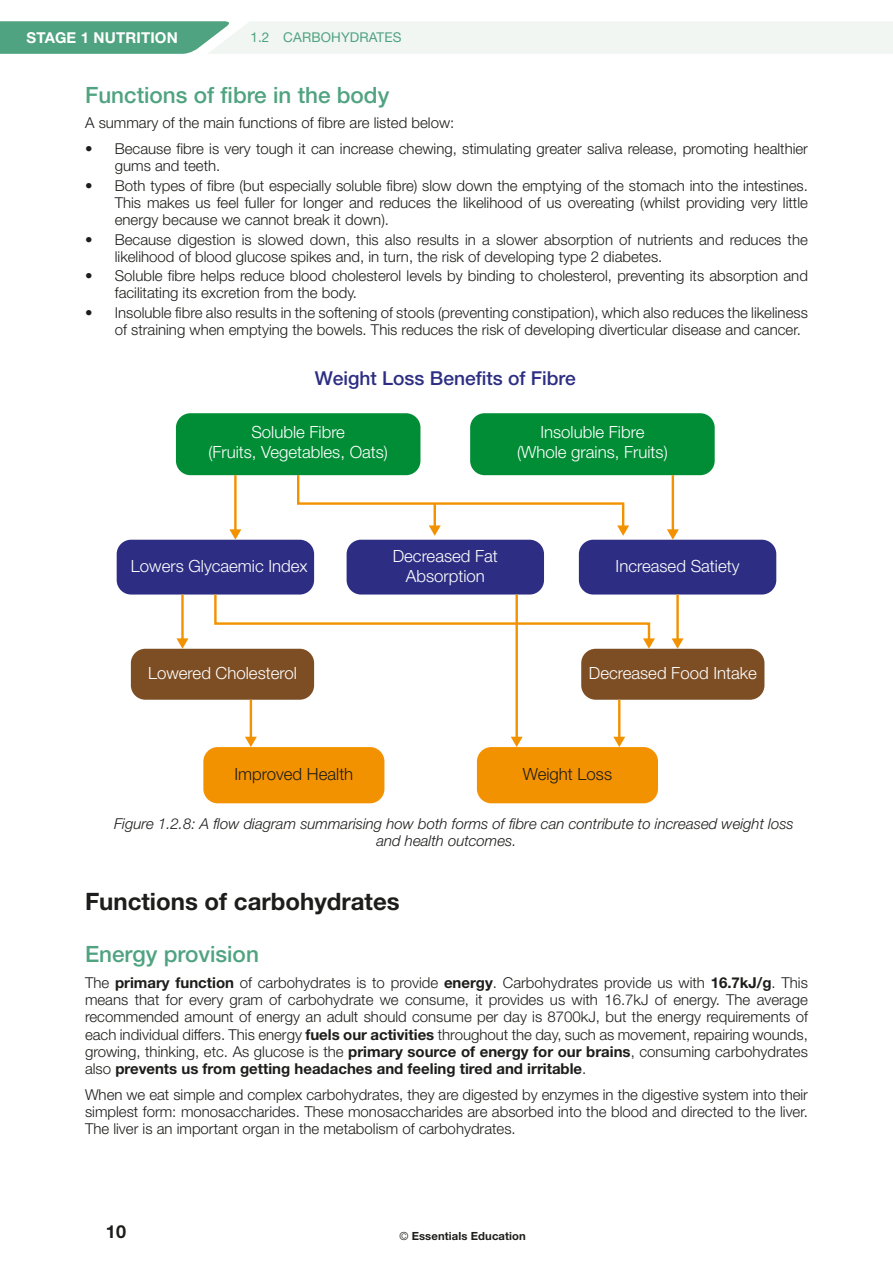
<style>
.page{position:relative;width:893px;height:1263px;background:#fff}
.page>*{position:absolute;margin:0;border:0;box-sizing:border-box;transform-origin:0 0}
.Heading_2{font:700 24px "Helvetica Neue";color:#1d1d1b}
.Heading_3{font:500 22.5px "Helvetica Neue";color:#50a381}
.t1{font:500 19.2px "Helvetica Neue";color:#2d2e83}
.t2{font:700 18px "Helvetica Neue";color:#1d1d1b}
.t3{font:300 16.8px/20.1px "Helvetica Neue";color:#fff;text-align:center}
.t4{font:300 16.8px "Helvetica Neue";color:#1d1d1b}
.Body_Copy{font:300 15px/17.2px "Helvetica Neue";color:#1d1d1b}
.t5{font:italic 300 15px/17.2px "Helvetica Neue";color:#1d1d1b}
.t6{font:700 15px "Helvetica Neue";letter-spacing:.01em;color:#fff}
.t7{font:13.5px "Helvetica Neue";letter-spacing:.01em;color:#50a381}
.t8{font:700 11.25px "Helvetica Neue";letter-spacing:.01em;color:#1d1d1b}
.s1{font-weight:700}
.s2{font-weight:300}
</style>
<div class="page">
<svg style="left:0;top:21px;width:893px;height:33px"></svg>
<div style="left:176px;top:413px;width:244px;height:62px;background:#008d36;border-radius:14px"></div>
<div style="left:470px;top:413px;width:245px;height:62px;background:#008d36;border-radius:14px"></div>
<div style="left:117px;top:540px;width:197px;height:54px;background:#2d2e83;border-radius:14px"></div>
<div style="left:347px;top:540px;width:197px;height:54px;background:#2d2e83;border-radius:14px"></div>
<div style="left:579px;top:540px;width:197px;height:54px;background:#2d2e83;border-radius:14px"></div>
<svg style="left:296px;top:473px;width:333px;height:63px"></svg>
<hr style="left:234px;top:475px;width:3px;height:56px;background:#f39200">
<svg style="left:229px;top:529px;width:12px;height:11px"></svg>
<hr style="left:672px;top:475px;width:2px;height:56px;background:#f39200">
<svg style="left:667px;top:529px;width:12px;height:11px"></svg>
<div style="left:131px;top:649px;width:183px;height:51px;background:#7d4e24;border-radius:14px"></div>
<div style="left:581px;top:649px;width:183px;height:51px;background:#7d4e24;border-radius:14px"></div>
<div style="left:203px;top:747px;width:181px;height:56px;background:#f39200;border-radius:14px"></div>
<div style="left:477px;top:747px;width:181px;height:56px;background:#f39200;border-radius:14px"></div>
<svg style="left:213px;top:592px;width:442px;height:57px"></svg>
<hr style="left:676px;top:594px;width:3px;height:46px;background:#f39200">
<svg style="left:672px;top:638px;width:12px;height:11px"></svg>
<hr style="left:181px;top:594px;width:3px;height:46px;background:#f39200">
<svg style="left:176px;top:638px;width:12px;height:11px"></svg>
<hr style="left:250px;top:700px;width:2px;height:38px;background:#f39200">
<svg style="left:245px;top:737px;width:12px;height:10px"></svg>
<hr style="left:515px;top:594px;width:3px;height:144px;background:#f39200">
<svg style="left:511px;top:737px;width:12px;height:10px"></svg>
<hr style="left:618px;top:700px;width:2px;height:38px;background:#f39200">
<svg style="left:613px;top:737px;width:12px;height:10px"></svg>
<p class="t6" style="left:27px;top:28px;width:153px">STAGE 1 NUTRITION</p>
<p class="t7" style="left:250px;top:29px;width:153px">1.2 CARBOHYDRATES</p>
<p class="Heading_3" style="left:85px;top:81px;width:306px">Functions of fibre in the body</p>
<p class="Body_Copy" style="left:85px;top:114px;width:371px">A summary of the main functions of fibre are listed below:</p>
<p class="Body_Copy" style="left:115px;top:140px;width:695px;text-indent:-30px">• Because fibre is very tough it can increase chewing, stimulating greater saliva release, promoting healthier gums and teeth.</p>
<p class="Body_Copy" style="left:115px;top:176px;width:695px;text-align:justify;text-indent:-30px">• Both types of fibre (but especially soluble fibre) slow down the emptying of the stomach into the intestines.<br>This makes us feel fuller for longer and reduces the likelihood of us overeating (whilst providing very little energy because we cannot break it down).</p>
<p class="Body_Copy" style="left:115px;top:230px;width:694px;text-indent:-30px">• Because digestion is slowed down, this also results in a slower absorption of nutrients and reduces the likelihood of blood glucose spikes and, in turn, the risk of developing type 2 diabetes.</p>
<p class="Body_Copy" style="left:115px;top:267px;width:695px;text-indent:-30px">• Soluble fibre helps reduce blood cholesterol levels by binding to cholesterol, preventing its absorption and facilitating its excretion from the body.</p>
<p class="Body_Copy" style="left:115px;top:304px;width:695px;text-indent:-30px">• Insoluble fibre also results in the softening of stools (preventing constipation), which also reduces the likeliness of straining when emptying the bowels. This reduces the risk of developing diverticular disease and cancer.</p>
<p class="t1" style="left:315px;top:366px;width:262px">Weight Loss Benefits of Fibre</p>
<p class="t3" style="left:208px;top:421px;width:181px">Soluble Fibre<br>(Fruits, Vegetables, Oats)</p>
<p class="t3" style="left:517px;top:421px;width:152px">Insoluble Fibre (Whole grains, Fruits)</p>
<p class="t3" style="left:393px;top:546px;width:107px">Decreased Fat<br>Absorption</p>
<p class="t3" style="left:131px;top:556px;width:178px">Lowers Glycaemic Index</p>
<p class="t3" style="left:616px;top:556px;width:125px">Increased Satiety</p>
<p class="t3" style="left:148px;top:663px;width:150px">Lowered Cholesterol</p>
<p class="t3" style="left:589px;top:663px;width:170px">Decreased Food Intake</p>
<p class="t4" style="left:234px;top:764px;width:120px">Improved Health</p>
<p class="t4" style="left:523px;top:764px;width:91px">Weight Loss</p>
<p class="t5" style="left:376px;top:815px;width:419px;text-indent:-262px">Figure 1.2.8: A flow diagram summarising how both forms of fibre can contribute to increased weight loss and health outcomes.</p>
<p class="Heading_2" style="left:85px;top:886px;width:316px">Functions of carbohydrates</p>
<p class="Heading_3" style="left:85px;top:941px;width:175px">Energy provision</p>
<p class="Body_Copy" style="left:85px;top:974px;width:724px;text-align:justify">The <span class="s1">primary function</span> of carbohydrates is to provide <span class="s1">energy</span>. Carbohydrates provide us with <span class="s1">16.7kJ/g</span>. This means that for every gram of carbohydrate we consume, it provides us with 16.7kJ of energy. The average recommended amount of energy an adult should consume per day is 8700kJ, but the energy requirements of each individual differs. This energy <span class="s1">fuels our activities</span> throughout the day, such as movement, repairing wounds, growing, thinking, etc. As glucose is the <span class="s1">primary source of energy for our brains</span>, consuming carbohydrates also <span class="s1">prevents us from getting headaches and feeling tired and irritable</span>.</p>
<p class="Body_Copy" style="left:85px;top:1086px;width:724px;text-align:justify">When we eat simple and complex carbohydrates, they are digested by enzymes in the digestive system into their simplest form: monosaccharides. These monosaccharides are absorbed into the blood and directed to the liver.<br>The liver is an important organ in the metabolism of carbohydrates.</p>
<p class="t2" style="left:106px;top:1221px;width:22px">10</p>
<p class="t8" style="left:400px;top:1228px;width:128px"><span class="s2">©</span> Essentials Education</p>
</div>
